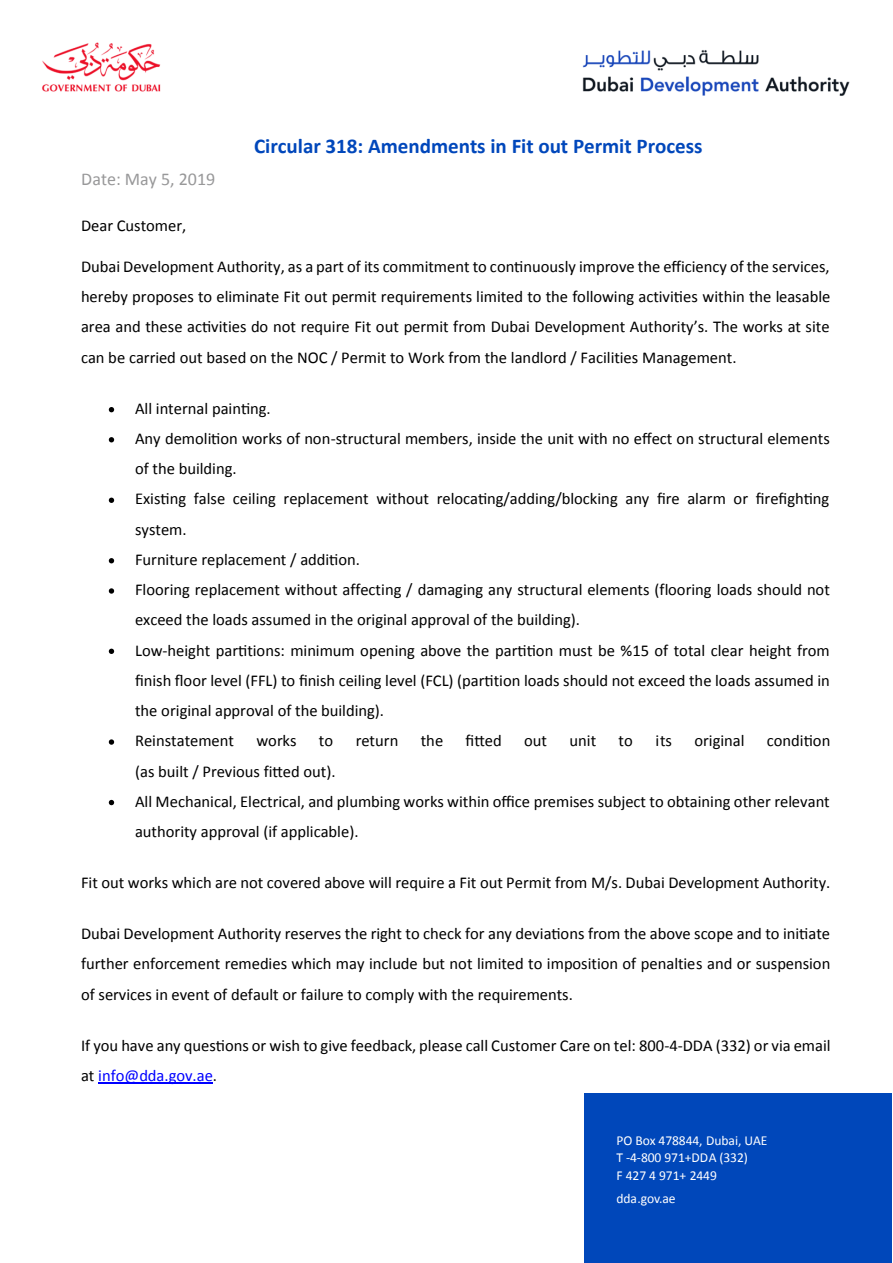
<style>
.page{position:relative;width:893px;height:1263px;background:#fff}
.page>*{position:absolute;margin:0;border:0;box-sizing:border-box;transform-origin:0 0}
.t1{font:700 21px "Calibri";color:#0047bb}
.t2{font:18px "Calibri";color:#989899}
.t3{font:16.5px/30.2px "Calibri";color:#000}
.t4{font:13.65px/17.4px "Calibri";letter-spacing:-.005em;color:#fff}
.s1{color:#00f}
</style>
<div class="page">
<img style="left:42px;top:42px;width:808px;height:54px">
<div style="left:584px;top:1093px;width:308px;height:170px;background:#0047ba"></div>
<svg style="left:109px;top:407px;width:5px;height:5px"></svg>
<svg style="left:109px;top:437px;width:5px;height:5px"></svg>
<svg style="left:109px;top:498px;width:5px;height:5px"></svg>
<svg style="left:109px;top:558px;width:5px;height:5px"></svg>
<svg style="left:109px;top:588px;width:5px;height:6px"></svg>
<svg style="left:109px;top:649px;width:5px;height:5px"></svg>
<svg style="left:109px;top:739px;width:5px;height:6px"></svg>
<svg style="left:109px;top:800px;width:5px;height:5px"></svg>
<hr style="left:98px;top:1083px;width:115px;height:1px;background:#00f">
<p class="t2" style="left:81px;top:168px;width:136px">Date: May 5, 2019</p>
<p class="t1" style="left:254px;top:132px;width:450px">Circular 318: Amendments in Fit out Permit Process</p>
<p class="t3" style="left:81px;top:210px;width:107px">Dear Customer,</p>
<p class="t3" style="left:81px;top:251px;width:751px;text-align:justify">Dubai Development Authority, as a part of its commitment to continuously improve the efficiency of the services, hereby proposes to eliminate Fit out permit requirements limited to the following activities within the leasable area and these activities do not require Fit out permit from Dubai Development Authority’s. The works at site can be carried out based on the NOC / Permit to Work from the landlord / Facilities Management.</p>
<p class="t3" style="left:135px;top:393px;width:696px">All internal painting.<br>Any demolition works of non-structural members, inside the unit with no effect on structural elements of the building.<br>Existing false ceiling replacement without relocating/adding/blocking any fire alarm or firefighting system.<br>Furniture replacement / addition.<br>Flooring replacement without affecting / damaging any structural elements (flooring loads should not exceed the loads assumed in the original approval of the building).<br>Low-height partitions: minimum opening above the partition must be %15 of total clear height from finish floor level (FFL) to finish ceiling level (FCL) (partition loads should not exceed the loads assumed in the original approval of the building).<br>Reinstatement</p>
<p class="t3" style="left:256px;top:726px;width:42px">works</p>
<p class="t3" style="left:319px;top:726px;width:16px">to</p>
<p class="t3" style="left:356px;top:726px;width:44px">return</p>
<p class="t3" style="left:421px;top:726px;width:24px">the</p>
<p class="t3" style="left:466px;top:726px;width:38px">fitted</p>
<p class="t3" style="left:524px;top:726px;width:24px">out</p>
<p class="t3" style="left:570px;top:726px;width:28px">unit</p>
<p class="t3" style="left:619px;top:726px;width:16px">to</p>
<p class="t3" style="left:655px;top:726px;width:18px">its</p>
<p class="t3" style="left:694px;top:726px;width:52px">original</p>
<p class="t3" style="left:767px;top:726px;width:65px">condition</p>
<p class="t3" style="left:135px;top:756px;width:696px">(as built / Previous fitted out).<br>All Mechanical, Electrical, and plumbing works within office premises subject to obtaining other relevant authority approval (if applicable).</p>
<p class="t3" style="left:81px;top:868px;width:751px">Fit out works which are not covered above will require a Fit out Permit from M/s. Dubai Development Authority.</p>
<p class="t3" style="left:81px;top:919px;width:751px;text-align:justify">Dubai Development Authority reserves the right to check for any deviations from the above scope and to initiate further enforcement remedies which may include but not limited to imposition of penalties and or suspension of services in event of default or failure to comply with the requirements.</p>
<p class="t3" style="left:81px;top:1031px;width:751px">If you have any questions or wish to give feedback, please call Customer Care on tel: 800-4-DDA (332) or via email at <span class="s1">info@dda.gov.ae</span>.</p>
<p class="t4" style="left:617px;top:1132px;width:152px">PO Box 478844, Dubai, UAE<br>T -4-800 971+DDA (332)<br>F 427 4 971+ 2449</p>
<p class="t4" style="left:617px;top:1190px;width:61px">dda.gov.ae</p>
</div>
